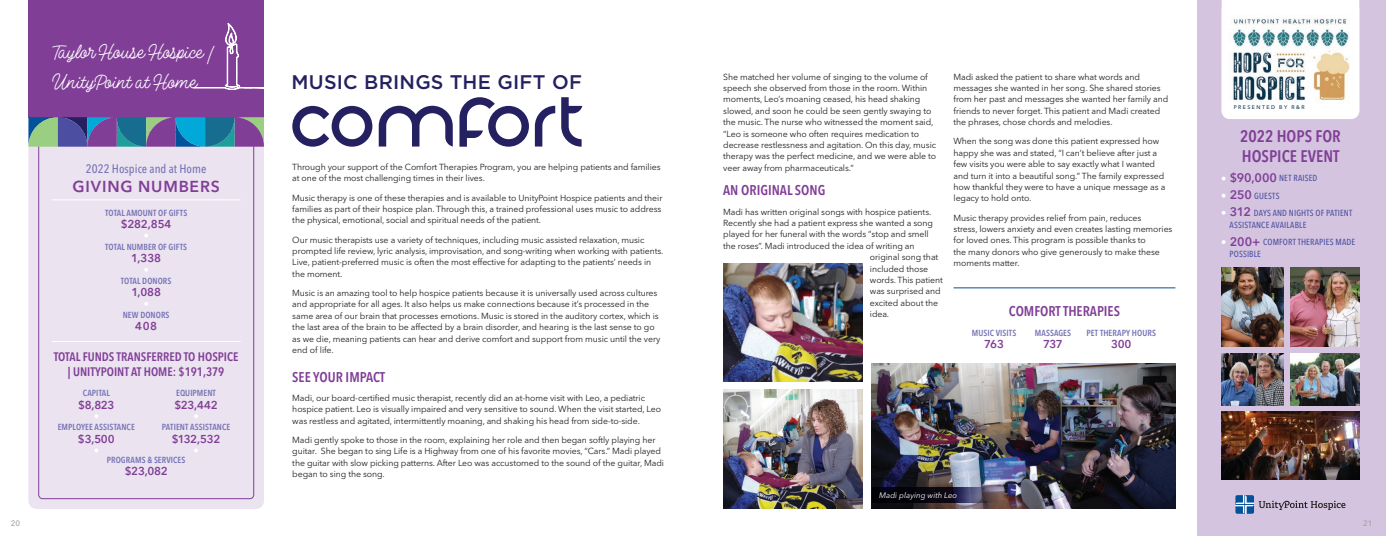
<style>
.page{position:relative;width:1386px;height:536px;background:#fff}
.page>*{position:absolute;margin:0;border:0;box-sizing:border-box;transform-origin:0 0}
.t1{font:21px/29.8px "Steak And Cheese Pen 3";letter-spacing:.005em;color:#fff}
.t2{font:500 19.69px "Gotham";letter-spacing:.01em;color:#252161}
.t3{font:600 condensed 16.62px/19.9px "Avenir Next LT Pro";color:#813e97}
.t4{font:600 15.75px "Avenir Next LT Pro";letter-spacing:.05em;color:#813e97}
.t5{font:600 condensed 14px "Avenir Next LT Pro";color:#813e97}
.t6{font:600 condensed 12.25px/14.7px "Avenir Next LT Pro";color:#813e97;text-align:center}
.t7{font:500 condensed 12.25px "Avenir Next LT Pro";color:#7774b6}
.t8{font:600 11.38px "Avenir Next LT Pro";letter-spacing:-.02em;color:#813e97}
.t9{font:8.75px/11.4px "Avenir Next LT Pro";letter-spacing:-.01em;color:#231f20}
.t10{font:600 condensed 8.75px "Avenir Next LT Pro";letter-spacing:.005em;color:#7774b6}
.t11{font:500 condensed 8.75px/17.1px "Avenir Next LT Pro";letter-spacing:.015em;color:#4c4fa1}
.t12{font:italic 7.88px "Avenir Next LT Pro";color:#fff}
.t13{font:500 7.88px "Avenir Next LT Pro";color:#a4a2a4}
.t14{font:500 5.25px "Avenir Next LT Pro";letter-spacing:.275em;color:#0c374b}
.s1{font-weight:600;font-stretch:normal;font-size:12.25px;color:#813e97}
</style>
<div class="page">
<div style="left:1197px;top:0;width:189px;height:536px;background:#d4c4df"></div>
<div style="left:28px;top:117px;width:236px;height:391px;background:#ebe3f0;border-radius:8px"></div>
<div style="left:38px;top:132px;width:216px;height:366px;border:1px solid #813e97;border-radius:4px"></div>
<hr style="left:52px;top:199px;width:189px;height:1px;background:#fff">
<hr style="left:52px;top:341px;width:189px;height:1px;background:#fff">
<svg style="left:144px;top:302px;width:4px;height:4px"></svg>
<svg style="left:94px;top:414px;width:4px;height:4px"></svg>
<svg style="left:194px;top:414px;width:4px;height:4px"></svg>
<svg style="left:194px;top:448px;width:4px;height:4px"></svg>
<div style="left:28px;top:0;width:236px;height:117px;background:#813e97"></div>
<svg style="left:28px;top:117px;width:236px;height:30px;background:#50739c"></svg>
<svg style="left:193px;top:23px;width:71px;height:67px"></svg>
<svg style="left:561px;top:97px;width:21px;height:50px"></svg>
<svg style="left:379px;top:106px;width:74px;height:40px"></svg>
<svg style="left:535px;top:106px;width:20px;height:40px"></svg>
<svg style="left:292px;top:106px;width:80px;height:41px"></svg>
<svg style="left:459px;top:97px;width:70px;height:50px"></svg>
<img style="left:872px;top:364px;width:303px;height:144px">
<hr style="left:954px;top:287px;width:221px;height:1px;background:#01529b">
<svg style="left:1222px;top:176px;width:4px;height:4px"></svg>
<svg style="left:1222px;top:211px;width:4px;height:4px"></svg>
<svg style="left:1222px;top:240px;width:4px;height:4px"></svg>
<div style="left:1222px;top:0;width:137px;height:119px;background:#fff"></div>
<img style="left:1222px;top:9px;width:137px;height:103px">
<img style="left:1222px;top:267px;width:62px;height:79px">
<img style="left:1222px;top:353px;width:62px;height:52px">
<img style="left:1222px;top:412px;width:137px;height:67px">
<svg style="left:1235px;top:495px;width:111px;height:18px"></svg>
<img style="left:1290px;top:267px;width:69px;height:79px">
<img style="left:1290px;top:353px;width:69px;height:52px">
<img style="left:723px;top:390px;width:139px;height:118px">
<img style="left:723px;top:263px;width:139px;height:119px">
<svg style="left:872px;top:487px;width:139px;height:16px;background:#252030"></svg>
<h1 class="t1" style="left:53px;top:38px;width:162px">Taylor House Hospice |<br>UnityPoint at Home</h1>
<h3 class="t7" style="left:86px;top:161px;width:122px">2022 Hospice and at Home</h3>
<h3 class="t4" style="left:73px;top:176px;width:149px">GIVING NUMBERS</h3>
<p class="t10" style="left:105px;top:207px;width:84px">TOTAL AMOUNT OF GIFTS</p>
<h3 class="t8" style="left:121px;top:217px;width:52px">$282,854</h3>
<p class="t10" style="left:105px;top:241px;width:83px">TOTAL NUMBER OF GIFTS</p>
<h3 class="t8" style="left:131px;top:251px;width:31px">1,338</h3>
<p class="t10" style="left:121px;top:275px;width:52px">TOTAL DONORS</p>
<h3 class="t8" style="left:131px;top:285px;width:31px">1,088</h3>
<p class="t10" style="left:123px;top:309px;width:48px">NEW DONORS</p>
<h3 class="t8" style="left:135px;top:319px;width:23px">408</h3>
<h3 class="t6" style="left:54px;top:349px;width:186px">TOTAL FUNDS TRANSFERRED TO HOSPICE | UNITYPOINT AT HOME: $191,379</h3>
<p class="t10" style="left:83px;top:388px;width:29px">CAPITAL</p>
<h3 class="t8" style="left:78px;top:397px;width:38px">$8,823</h3>
<p class="t10" style="left:58px;top:422px;width:78px">EMPLOYEE ASSISTANCE</p>
<h3 class="t8" style="left:78px;top:431px;width:38px">$3,500</h3>
<p class="t10" style="left:176px;top:388px;width:41px">EQUIPMENT</p>
<h3 class="t8" style="left:174px;top:397px;width:45px">$23,442</h3>
<p class="t10" style="left:162px;top:422px;width:70px">PATIENT ASSISTANCE</p>
<h3 class="t8" style="left:172px;top:431px;width:50px">$132,532</h3>
<p class="t10" style="left:107px;top:454px;width:80px">PROGRAMS &amp; SERVICES</p>
<h3 class="t8" style="left:125px;top:464px;width:44px">$23,082</h3>
<h2 class="t2" style="left:291px;top:69px;width:292px">MUSIC BRINGS THE GIFT OF</h2>
<p class="t9" style="left:292px;top:161px;width:370px">Through your support of the Comfort Therapies Program, you are helping patients and families at one of the most challenging times in their lives.</p>
<p class="t9" style="left:292px;top:192px;width:372px">Music therapy is one of these therapies and is available to UnityPoint Hospice patients and their families as part of their hospice plan. Through this, a trained professional uses music to address the physical, emotional, social and spiritual needs of the patient.</p>
<p class="t9" style="left:292px;top:234px;width:373px">Our music therapists use a variety of techniques, including music assisted relaxation, music prompted life review, lyric analysis, improvisation, and song-writing when working with patients.<br>Live, patient-preferred music is often the most effective for adapting to the patients’ needs in the moment.</p>
<p class="t9" style="left:292px;top:287px;width:370px">Music is an amazing tool to help hospice patients because it is universally used across cultures and appropriate for all ages. It also helps us make connections because it’s processed in the same area of our brain that processes emotions. Music is stored in the auditory cortex, which is the last area of the brain to be affected by a brain disorder, and hearing is the last sense to go as we die, meaning patients can hear and derive comfort and support from music until the very end of life.</p>
<h3 class="t5" style="left:292px;top:368px;width:94px">SEE YOUR IMPACT</h3>
<p class="t9" style="left:292px;top:392px;width:370px">Madi, our board-certified music therapist, recently did an at-home visit with Leo, a pediatric hospice patient. Leo is visually impaired and very sensitive to sound. When the visit started, Leo was restless and agitated, intermittently moaning, and shaking his head from side-to-side.</p>
<p class="t9" style="left:292px;top:434px;width:373px">Madi gently spoke to those in the room, explaining her role and then began softly playing her guitar. She began to sing Life is a Highway from one of his favorite movies, “Cars.” Madi played the guitar with slow picking patterns. After Leo was accustomed to the sound of the guitar, Madi began to sing the song.</p>
<p class="t9" style="left:723px;top:71px;width:215px">She matched her volume of singing to the volume of speech she observed from those in the room. Within moments, Leo’s moaning ceased, his head shaking slowed, and soon he could be seen gently swaying to the music. The nurse who witnessed the moment said, “Leo is someone who often requires medication to decrease restlessness and agitation. On this day, music therapy was the perfect medicine, and we were able to veer away from pharmaceuticals.”</p>
<h3 class="t5" style="left:723px;top:182px;width:104px">AN ORIGINAL SONG</h3>
<p class="t9" style="left:723px;top:206px;width:210px">Madi has written original songs with hospice patients.</p>
<p class="t9" style="left:723px;top:217px;width:211px">Recently she had a patient express she wanted a song</p>
<p class="t9" style="left:723px;top:228px;width:207px">played for her funeral with the words “stop and smell</p>
<p class="t9" style="left:723px;top:240px;width:193px">the roses”. Madi introduced the idea of writing an</p>
<p class="t9" style="left:870px;top:251px;width:70px">original song that</p>
<p class="t9" style="left:870px;top:263px;width:60px">included those</p>
<p class="t9" style="left:870px;top:274px;width:74px">words. This patient</p>
<p class="t9" style="left:870px;top:285px;width:72px">was surprised and</p>
<p class="t9" style="left:870px;top:297px;width:70px">excited about the</p>
<p class="t9" style="left:870px;top:308px;width:21px">idea.</p>
<p class="t9" style="left:954px;top:71px;width:216px">Madi asked the patient to share what words and messages she wanted in her song. She shared stories from her past and messages she wanted her family and friends to never forget. This patient and Madi created the phrases, chose chords and melodies.</p>
<p class="t9" style="left:954px;top:136px;width:213px">When the song was done this patient expressed how happy she was and stated, “I can’t believe after just a few visits you were able to say exactly what I wanted and turn it into a beautiful song.” The family expressed how thankful they were to have a unique message as a legacy to hold onto.</p>
<p class="t9" style="left:954px;top:212px;width:220px">Music therapy provides relief from pain, reduces<br>stress, lowers anxiety and even creates lasting memories for loved ones. This program is possible thanks to<br>the many donors who give generously to make these moments matter.</p>
<h3 class="t5" style="left:1009px;top:303px;width:113px">COMFORT THERAPIES</h3>
<p class="t10" style="left:972px;top:327px;width:46px">MUSIC VISITS</p>
<h3 class="t8" style="left:984px;top:337px;width:21px">763</h3>
<p class="t10" style="left:1035px;top:327px;width:38px">MASSAGES</p>
<h3 class="t8" style="left:1043px;top:337px;width:21px">737</h3>
<p class="t10" style="left:1087px;top:327px;width:71px">PET THERAPY HOURS</p>
<h3 class="t8" style="left:1111px;top:337px;width:22px">300</h3>
<p class="t12" style="left:879px;top:490px;width:80px">Madi playing with Leo</p>
<p class="t14" style="left:1234px;top:104px;width:72px">PRESENTED BY R&amp;R</p>
<h3 class="t3" style="left:1240px;top:126px;width:102px">2022 HOPS FOR<br>HOSPICE EVENT</h3>
<p class="t11" style="left:1230px;top:170px;width:124px"><span class="s1">$90,000</span> NET RAISED<br><span class="s1">250</span> GUESTS<br><span class="s1">312</span> DAYS AND NIGHTS OF PATIENT</p>
<p class="t11" style="left:1230px;top:216px;width:127px">ASSISTANCE AVAILABLE<br><span class="s1">200+</span> COMFORT THERAPIES MADE</p>
<p class="t11" style="left:1230px;top:245px;width:33px">POSSIBLE</p>
<p class="t13" style="left:11px;top:518px;width:11px">20</p>
<p class="t13" style="left:1363px;top:518px;width:11px">21</p>
</div>
